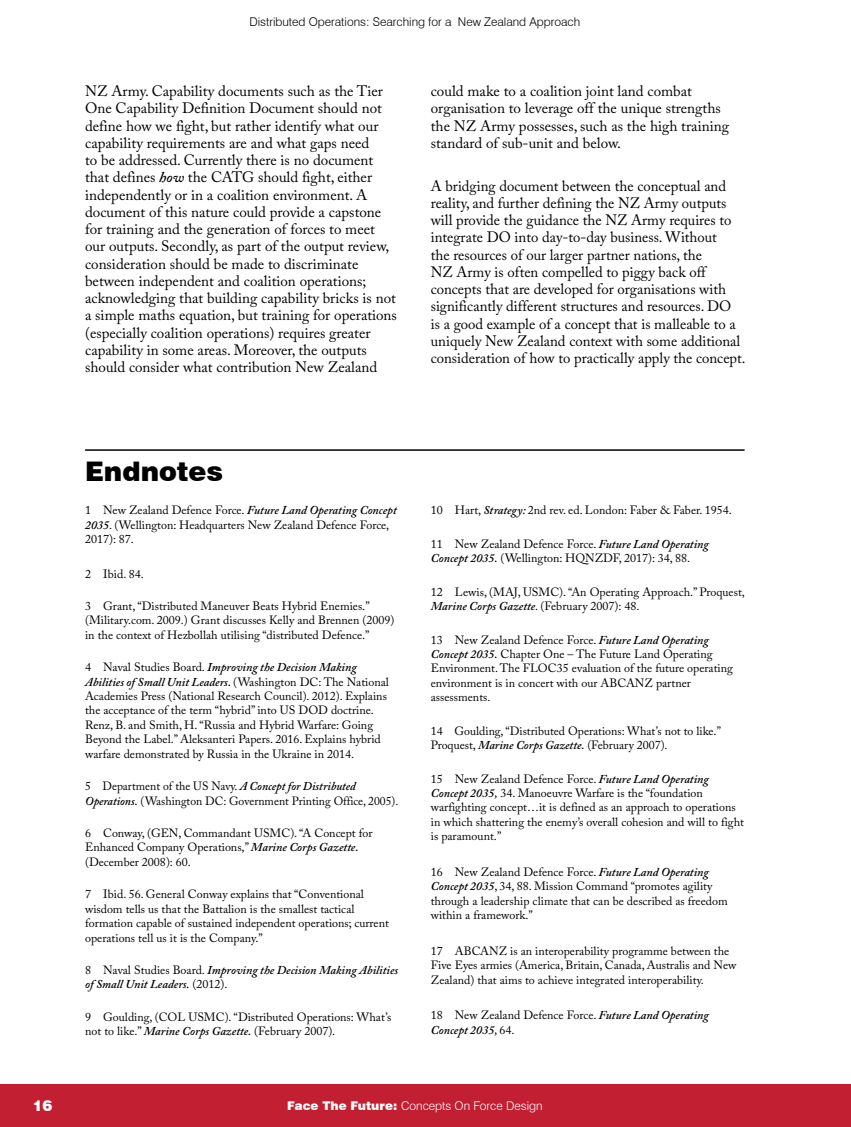
<style>
.page{position:relative;width:851px;height:1127px;background:#fff}
.page>*{position:absolute;margin:0;border:0;box-sizing:border-box;transform-origin:0 0}
.t1{font:900 27px "Swiss 721 BT";color:#000}
.t2{font:15px/17.2px "Adobe Caslon Pro";color:#000}
.t3{font:900 15px "Swiss 721 BT";color:#fff}
.t4{font:12px/14.4px "Adobe Caslon Pro";color:#000}
.t5{font:italic 600 12px/14.4px "Adobe Caslon Pro";color:#000}
.t6{font:300 12px "Swiss 721 BT";color:#000}
.t7{font:300 12px "Swiss 721 BT";color:#fff}
.s1{font-weight:600;font-style:italic}
.s2{font-weight:400;font-style:normal}
.s3{font-weight:900}
</style>
<div class="page">
<div style="left:0;top:1084px;width:850px;height:43px;background:#c21f32"></div>
<hr style="left:850px;top:1084px;width:1px;height:43px;background:#c21f32">
<hr style="left:85px;top:449px;width:659px;height:2px;background:#000">
<p class="t6" style="left:249px;top:14px;width:332px">Distributed Operations: Searching for a New Zealand Approach</p>
<p class="t2" style="left:85px;top:82px;width:313px">NZ Army. Capability documents such as the Tier One Capability Definition Document should not define how we fight, but rather identify what our capability requirements are and what gaps need<br>to be addressed. Currently there is no document that defines <span class="s1">how</span> the CATG should fight, either independently or in a coalition environment. A document of this nature could provide a capstone for training and the generation of forces to meet our outputs. Secondly, as part of the output review, consideration should be made to discriminate between independent and coalition operations; acknowledging that building capability bricks is not a simple maths equation, but training for operations (especially coalition operations) requires greater capability in some areas. Moreover, the outputs should consider what contribution New Zealand</p>
<p class="t2" style="left:431px;top:82px;width:299px">could make to a coalition joint land combat organisation to leverage off the unique strengths the NZ Army possesses, such as the high training standard of sub-unit and below.</p>
<p class="t2" style="left:431px;top:177px;width:316px">A bridging document between the conceptual and reality, and further defining the NZ Army outputs will provide the guidance the NZ Army requires to integrate DO into day-to-day business. Without<br>the resources of our larger partner nations, the<br>NZ Army is often compelled to piggy back off concepts that are developed for organisations with significantly different structures and resources. DO<br>is a good example of a concept that is malleable to a uniquely New Zealand context with some additional consideration of how to practically apply the concept.</p>
<h1 class="t1" style="left:85px;top:454px;width:139px">Endnotes</h1>
<p class="t4" style="left:85px;top:503px;width:313px">1 New Zealand Defence Force. <span class="s1">Future Land Operating Concept<br>2035</span>. (Wellington: Headquarters New Zealand Defence Force,<br>2017): 87.</p>
<p class="t4" style="left:85px;top:566px;width:60px">2 Ibid. 84.</p>
<p class="t4" style="left:85px;top:599px;width:311px">3 Grant, “Distributed Maneuver Beats Hybrid Enemies.” (Military.com. 2009.) Grant discusses Kelly and Brennen (2009) in the context of Hezbollah utilising “distributed Defence.”</p>
<p class="t4" style="left:85px;top:660px;width:305px">4 Naval Studies Board. <span class="s1">Improving the Decision Making Abilities of Small Unit Leaders.</span> (Washington DC: The National Academies Press (National Research Council). 2012). Explains the acceptance of the term “hybrid” into US DOD doctrine.<br>Renz, B. and Smith, H. “Russia and Hybrid Warfare: Going Beyond the Label.” Aleksanteri Papers. 2016. Explains hybrid warfare demonstrated by Russia in the Ukraine in 2014.</p>
<p class="t4" style="left:85px;top:779px;width:315px">5 Department of the US Navy. <span class="s1">A Concept for Distributed<br>Operations.</span> (Washington DC: Government Printing Office, 2005).</p>
<p class="t4" style="left:85px;top:826px;width:289px">6 Conway, (GEN, Commandant USMC). “A Concept for<br>Enhanced Company Operations,” <span class="s1">Marine Corps Gazette. </span>(December 2008): 60.</p>
<p class="t4" style="left:85px;top:887px;width:305px">7 Ibid. 56. General Conway explains that “Conventional wisdom tells us that the Battalion is the smallest tactical formation capable of sustained independent operations; current operations tell us it is the Company.”</p>
<p class="t5" style="left:85px;top:962px;width:314px"><span class="s2">8 Naval Studies Board.</span> Improving the Decision Making Abilities of Small Unit Leaders. <span class="s2">(2012).</span></p>
<p class="t4" style="left:85px;top:1009px;width:308px">9 Goulding, (COL USMC). “Distributed Operations: What’s not to like.” <span class="s1">Marine Corps Gazette.</span> (February 2007).</p>
<p class="t4" style="left:431px;top:503px;width:302px">10 Hart, <span class="s1">Strategy:</span> 2nd rev. ed. London: Faber &amp; Faber. 1954.</p>
<p class="t4" style="left:431px;top:536px;width:280px">11 New Zealand Defence Force. <span class="s1">Future Land Operating<br>Concept 2035.</span> (Wellington: HQNZDF, 2017): 34, 88.</p>
<p class="t4" style="left:431px;top:584px;width:315px">12 Lewis, (MAJ, USMC). “An Operating Approach.” Proquest,<br><span class="s1">Marine Corps Gazette</span>. (February 2007): 48.</p>
<p class="t4" style="left:431px;top:632px;width:303px">13 New Zealand Defence Force. <span class="s1">Future Land Operating Concept 2035.</span> Chapter One – The Future Land Operating Environment. The FLOC35 evaluation of the future operating environment is in concert with our ABCANZ partner assessments.</p>
<p class="t4" style="left:431px;top:723px;width:291px">14 Goulding, “Distributed Operations: What’s not to like.”<br>Proquest, <span class="s1">Marine Corps Gazette.</span> (February 2007).</p>
<p class="t4" style="left:431px;top:771px;width:314px">15 New Zealand Defence Force. <span class="s1">Future Land Operating Concept 2035,</span> 34. Manoeuvre Warfare is the “foundation warfighting concept…it is defined as an approach to operations in which shattering the enemy’s overall cohesion and will to fight is paramount.”</p>
<p class="t4" style="left:431px;top:864px;width:298px">16 New Zealand Defence Force. <span class="s1">Future Land Operating Concept 2035</span>, 34, 88. Mission Command “promotes agility through a leadership climate that can be described as freedom within a framework.”</p>
<p class="t4" style="left:431px;top:943px;width:307px">17 ABCANZ is an interoperability programme between the<br>Five Eyes armies (America, Britain, Canada, Australis and New<br>Zealand) that aims to achieve integrated interoperability.</p>
<p class="t5" style="left:431px;top:1008px;width:280px"><span class="s2">18 New Zealand Defence Force.</span> Future Land Operating<br>Concept 2035, <span class="s2">64.</span></p>
<p class="t3" style="left:33px;top:1097px;width:21px">16</p>
<p class="t7" style="left:287px;top:1099px;width:257px"><span class="s3">Face The Future:</span> Concepts On Force Design</p>
</div>
